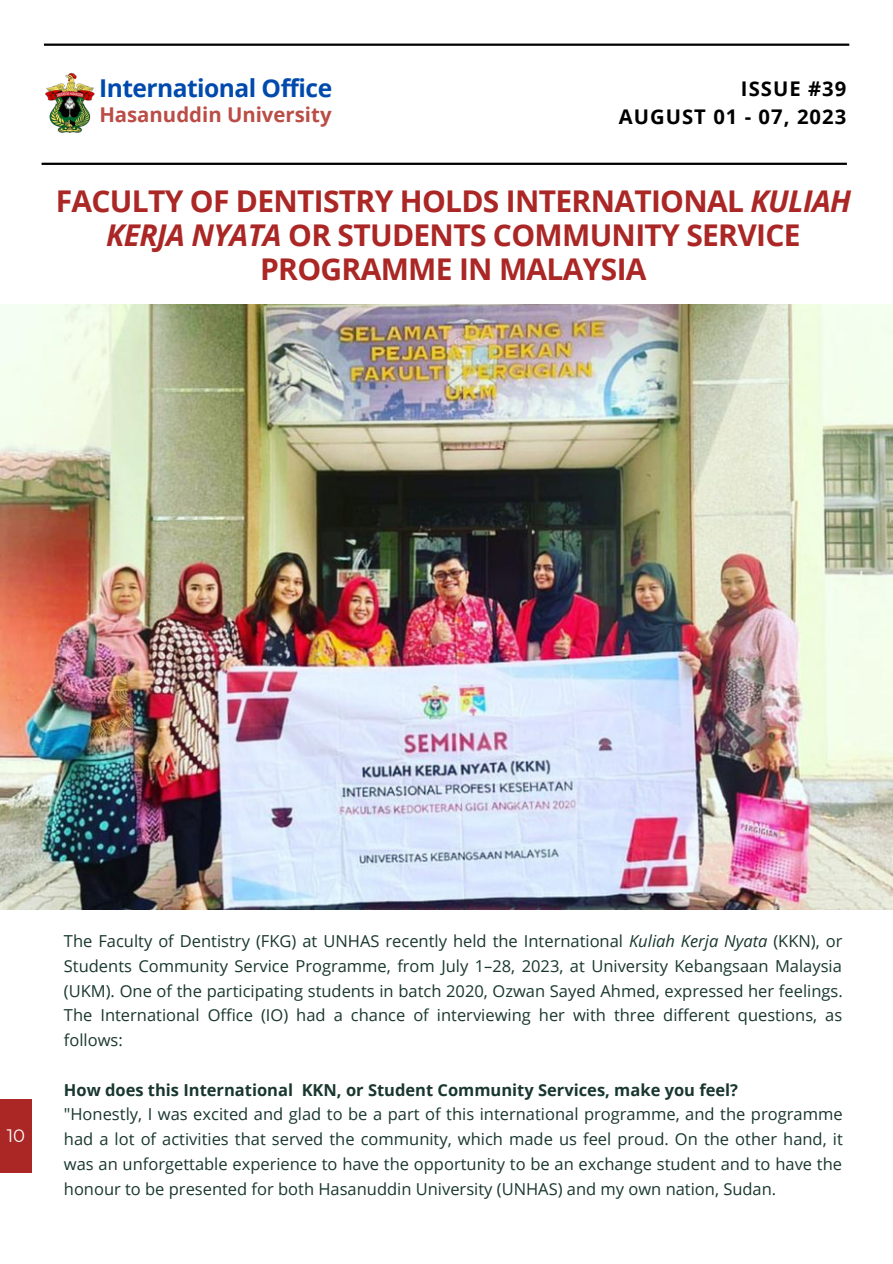
<style>
.page{position:relative;width:893px;height:1264px;background:#fff}
.page>*{position:absolute;margin:0;border:0;box-sizing:border-box;transform-origin:0 0}
.t1{font:700 30px/33.8px "Open Sans";letter-spacing:-.02em;color:#aa2725;text-align:center}
.t2{font:700 24.6px "Open Sans";letter-spacing:-.02em;color:#004aad}
.t3{font:700 20.4px "Open Sans";color:#ba4d46}
.t4{font:700 20.25px "Open Sans";letter-spacing:.05em;color:#000}
.t5{font:18px "Montserrat";color:#fff}
.t6{font:16.5px/24.8px "Open Sans";color:#19372f;text-align:justify}
.t7{font:700 16.5px "Open Sans";color:#19372f}
.s1{font-style:italic}
</style>
<div class="page">
<div style="left:0;top:1099px;width:32px;height:74px;background:#aa2725"></div>
<img style="left:45px;top:73px;width:50px;height:60px">
<hr style="left:42px;top:163px;width:804px;height:2px;background:#000">
<hr style="left:44px;top:44px;width:805px;height:2px;background:#000">
<img style="left:0;top:304px;width:892px;height:605px">
<p class="t2" style="left:99px;top:71px;width:234px">International Office</p>
<p class="t3" style="left:99px;top:100px;width:234px">Hasanuddin University</p>
<p class="t4" style="left:741px;top:75px;width:107px">ISSUE #39</p>
<p class="t4" style="left:618px;top:103px;width:229px">AUGUST 01 - 07, 2023</p>
<p class="t1" style="left:56px;top:183px;width:796px">FACULTY OF DENTISTRY HOLDS INTERNATIONAL <span class="s1">KULIAH<br>KERJA NYATA</span> OR STUDENTS COMMUNITY SERVICE<br>PROGRAMME IN MALAYSIA</p>
<p class="t5" style="left:7px;top:1124px;width:20px">10</p>
<p class="t6" style="left:64px;top:928px;width:780px">The Faculty of Dentistry (FKG) at UNHAS recently held the International <span class="s1">Kuliah Kerja Nyata</span> (KKN), or Students Community Service Programme, from July 1–28, 2023, at University Kebangsaan Malaysia (UKM). One of the participating students in batch 2020, Ozwan Sayed Ahmed, expressed her feelings.<br>The International Office (IO) had a chance of interviewing her with three different questions, as follows:</p>
<p class="t7" style="left:64px;top:1078px;width:675px">How does this International KKN, or Student Community Services, make you feel?</p>
<p class="t6" style="left:64px;top:1101px;width:780px">"Honestly, I was excited and glad to be a part of this international programme, and the programme had a lot of activities that served the community, which made us feel proud. On the other hand, it was an unforgettable experience to have the opportunity to be an exchange student and to have the honour to be presented for both Hasanuddin University (UNHAS) and my own nation, Sudan.</p>
</div>
